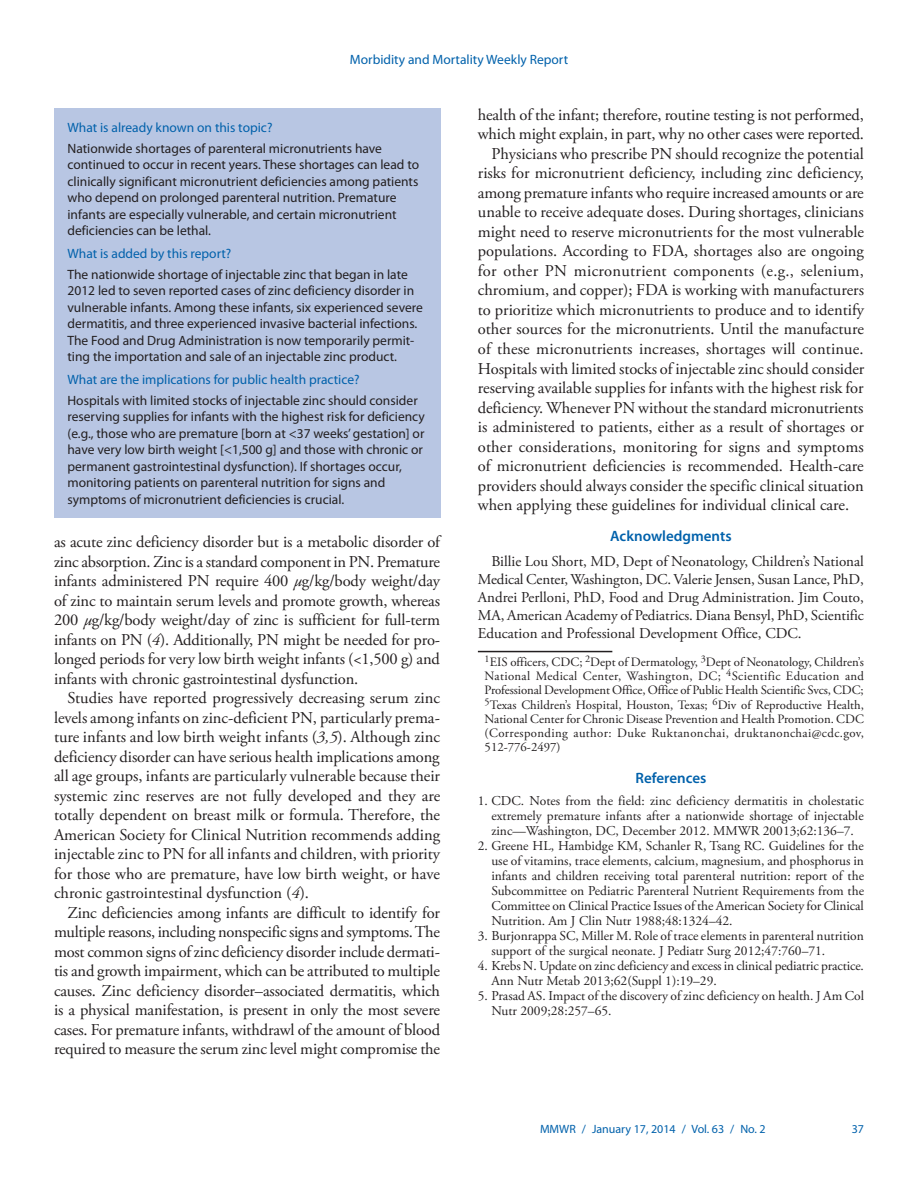
<style>
.page{position:relative;width:918px;height:1188px;background:#fff}
.page>*{position:absolute;margin:0;border:0;box-sizing:border-box;transform-origin:0 0}
.body_copy{font:16.5px/19.5px "Adobe Garamond Pro";letter-spacing:-.01em;color:#231f20;text-align:justify}
.acknowl_text{font:15px/18px "Adobe Garamond Pro";color:#231f20;text-align:justify}
.headline3{font:600 15px "Myriad Pro";color:#0161ab}
.fb_answer{font:13.5px/16.5px "Myriad Pro";color:#231f20}
.reference_text_1-9{font:13.5px/15px "Adobe Garamond Pro";color:#231f20}
.fb_question{font:13.5px "Myriad Pro";color:#0161ab}
.footnote_w_rule_text{font:12.75px/14.2px "Adobe Garamond Pro";letter-spacing:.03em;color:#231f20;text-align:justify}
.t1{font:12px "Myriad Pro";color:#0161ab}
.s1{font-style:italic}
</style>
<div class="page">
<hr style="left:478px;top:651px;width:134px;height:1px;background:#231f20">
<div style="left:54px;top:108px;width:386px;height:409px;background:#b8c6e3"></div>
<p class="fb_question" style="left:350px;top:51px;width:220px">Morbidity and Mortality Weekly Report</p>
<p class="fb_question" style="left:68px;top:119px;width:206px">What is already known on this topic?</p>
<p class="fb_answer" style="left:68px;top:140px;width:353px">Nationwide shortages of parenteral micronutrients have continued to occur in recent years. These shortages can lead to clinically significant micronutrient deficiencies among patients who depend on prolonged parenteral nutrition. Premature infants are especially vulnerable, and certain micronutrient deficiencies can be lethal.</p>
<p class="fb_question" style="left:68px;top:245px;width:165px">What is added by this report?</p>
<p class="fb_answer" style="left:68px;top:266px;width:357px">The nationwide shortage of injectable zinc that began in late 2012 led to seven reported cases of zinc deficiency disorder in vulnerable infants. Among these infants, six experienced severe dermatitis, and three experienced invasive bacterial infections.<br>The Food and Drug Administration is now temporarily permit&shy;ting the importation and sale of an injectable zinc product.</p>
<p class="fb_question" style="left:68px;top:371px;width:294px">What are the implications for public health practice?</p>
<p class="fb_answer" style="left:68px;top:392px;width:359px">Hospitals with limited stocks of injectable zinc should consider reserving supplies for infants with the highest risk for deficiency (e.g., those who are premature [born at &lt;37 weeks’ gestation] or have very low birth weight [&lt;1,500 g] and those with chronic or permanent gastrointestinal dysfunction). If shortages occur, monitoring patients on parenteral nutrition for signs and symptoms of micronutrient deficiencies is crucial.</p>
<p class="body_copy" style="left:54px;top:533px;width:388px">as acute zinc deficiency disorder but is a metabolic disorder of zinc absorption. Zinc is a standard component in PN. Premature infants administered PN require 400 <span class="s1">µ</span>g/kg/body weight/day of zinc to maintain serum levels and promote growth, whereas 200 <span class="s1">µ</span>g/kg/body weight/day of zinc is sufficient for full-term infants on PN (<span class="s1">4</span>). Additionally, PN might be needed for pro&shy;longed periods for very low birth weight infants (&lt;1,500 g) and infants with chronic gastrointestinal dysfunction.</p>
<p class="body_copy" style="left:54px;top:689px;width:388px;text-indent:13px">Studies have reported progressively decreasing serum zinc levels among infants on zinc-deficient PN, particularly prema&shy;ture infants and low birth weight infants (<span class="s1">3,5</span>). Although zinc deficiency disorder can have serious health implications among all age groups, infants are particularly vulnerable because their systemic zinc reserves are not fully developed and they are totally dependent on breast milk or formula. Therefore, the American Society for Clinical Nutrition recommends adding injectable zinc to PN for all infants and children, with priority for those who are premature, have low birth weight, or have chronic gastrointestinal dysfunction (<span class="s1">4</span>).</p>
<p class="body_copy" style="left:54px;top:903px;width:388px;text-indent:13px">Zinc deficiencies among infants are difficult to identify for multiple reasons, including nonspecific signs and symptoms. The most common signs of zinc deficiency disorder include dermati&shy;tis and growth impairment, which can be attributed to multiple causes. Zinc deficiency disorder–associated dermatitis, which is a physical manifestation, is present in only the most severe cases. For premature infants, withdrawl of the amount of blood required to measure the serum zinc level might compromise the</p>
<p class="body_copy" style="left:478px;top:106px;width:388px">health of the infant; therefore, routine testing is not performed, which might explain, in part, why no other cases were reported.</p>
<p class="body_copy" style="left:478px;top:145px;width:388px;text-indent:13px">Physicians who prescribe PN should recognize the potential risks for micronutrient deficiency, including zinc deficiency, among premature infants who require increased amounts or are unable to receive adequate doses. During shortages, clinicians might need to reserve micronutrients for the most vulnerable populations. According to FDA, shortages also are ongoing for other PN micronutrient components (e.g., selenium, chromium, and copper); FDA is working with manufacturers to prioritize which micronutrients to produce and to identify other sources for the micronutrients. Until the manufacture of these micronutrients increases, shortages will continue.<br>Hospitals with limited stocks of injectable zinc should consider reserving available supplies for infants with the highest risk for deficiency. Whenever PN without the standard micronutrients is administered to patients, either as a result of shortages or other considerations, monitoring for signs and symptoms of micronutrient deficiencies is recommended. Health-care providers should always consider the specific clinical situation when applying these guidelines for individual clinical care.</p>
<p class="headline3" style="left:610px;top:527px;width:123px">Acknowledgments</p>
<p class="acknowl_text" style="left:478px;top:553px;width:388px;text-indent:14px">Billie Lou Short, MD, Dept of Neonatology, Children’s National Medical Center, Washington, DC. Valerie Jensen, Susan Lance, PhD, Andrei Perlloni, PhD, Food and Drug Administration. Jim Couto, MA, American Academy of Pediatrics. Diana Bensyl, PhD, Scientific Education and Professional Development Office, CDC.</p>
<p class="footnote_w_rule_text" style="left:485px;top:655px;width:381px"><sup>1</sup>EIS officers, CDC; <sup>2</sup>Dept of Dermatology, <sup>3</sup>Dept of Neonatology, Children’s National Medical Center, Washington, DC; <sup>4</sup>Scientific Education and Professional Development Office, Office of Public Health Scientific Svcs, CDC; <sup>5</sup>Texas Children’s Hospital, Houston, Texas; <sup>6</sup>Div of Reproductive Health, National Center for Chronic Disease Prevention and Health Promotion. CDC (Corresponding author: Duke Ruktanonchai, druktanonchai@cdc.gov, 512-776-2497)</p>
<p class="headline3" style="left:636px;top:768px;width:72px">References</p>
<p class="reference_text_1-9" style="left:491px;top:793px;width:374px;text-align:justify;text-indent:-14px">1. CDC. Notes from the field: zinc deficiency dermatitis in cholestatic extremely premature infants after a nationwide shortage of injectable zinc—Washington, DC, December 2012. MMWR 20013;62:136–7.</p>
<p class="reference_text_1-9" style="left:491px;top:838px;width:374px;text-align:justify;text-indent:-14px">2. Greene HL, Hambidge KM, Schanler R, Tsang RC. Guidelines for the use of vitamins, trace elements, calcium, magnesium, and phosphorus in infants and children receiving total parenteral nutrition: report of the Subcommittee on Pediatric Parenteral Nutrient Requirements from the Committee on Clinical Practice Issues of the American Society for Clinical Nutrition. Am J Clin Nutr 1988;48:1324–42.</p>
<p class="reference_text_1-9" style="left:491px;top:928px;width:374px;text-indent:-14px">3. Burjonrappa SC, Miller M. Role of trace elements in parenteral nutrition support of the surgical neonate. J Pediatr Surg 2012;47:760–71.</p>
<p class="reference_text_1-9" style="left:491px;top:958px;width:374px;text-indent:-14px">4. Krebs N. Update on zinc deficiency and excess in clinical pediatric practice.<br>Ann Nutr Metab 2013;62(Suppl 1):19–29.</p>
<p class="reference_text_1-9" style="left:491px;top:988px;width:374px;text-indent:-14px">5. Prasad AS. Impact of the discovery of zinc deficiency on health. J Am Col<br>Nutr 2009;28:257–65.</p>
<p class="t1" style="left:540px;top:1121px;width:227px">MMWR / January 17, 2014 / Vol. 63 / No. 2</p>
<p class="t1" style="left:852px;top:1121px;width:14px">37</p>
</div>
